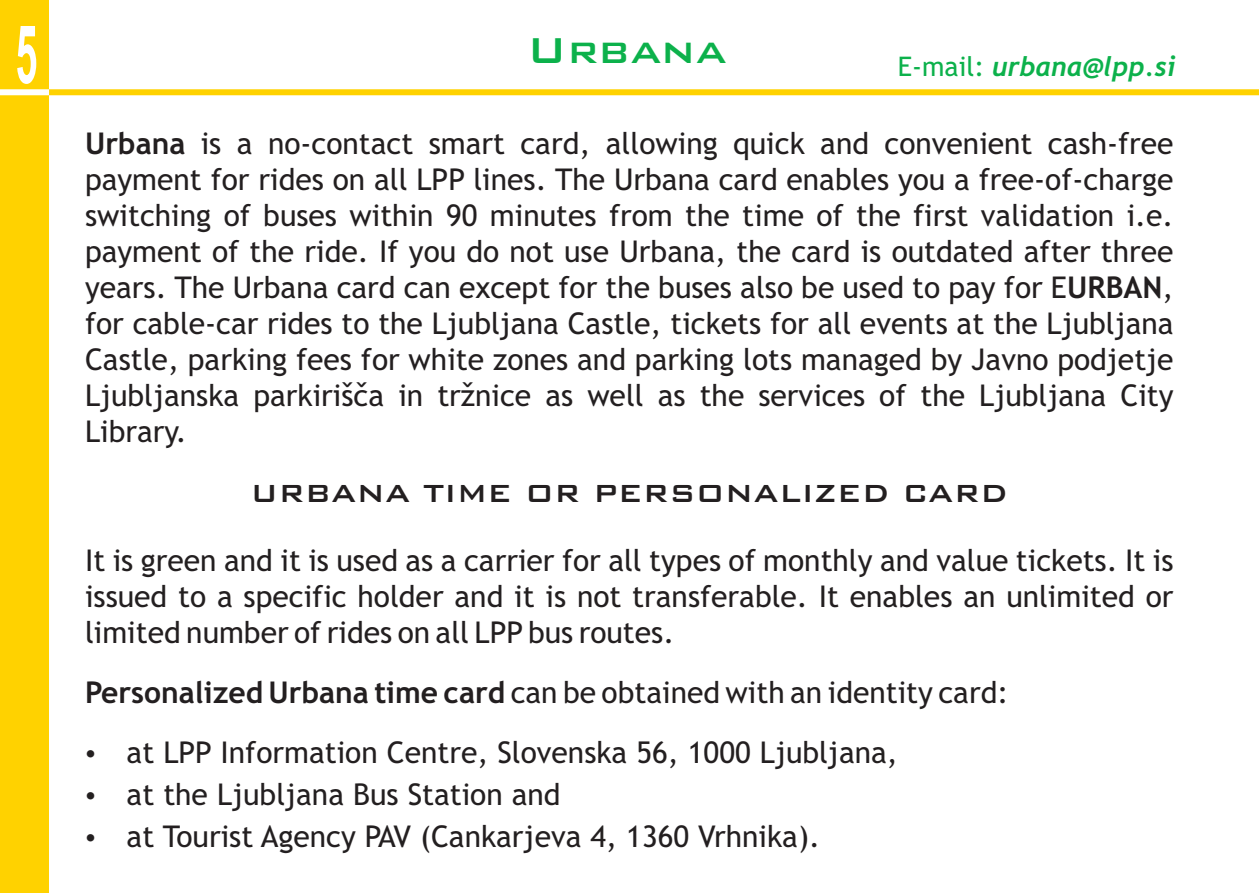
<style>
.page{position:relative;width:1259px;height:893px;background:#fff}
.page>*{position:absolute;margin:0;border:0;box-sizing:border-box;transform-origin:0 0}
.t1{font:500 48px "Bank Gothic BT";color:#0cb14b}
.t2{font:500 33px "Bank Gothic BT";color:#231f20}
.t3{font:30px/36px "Trebuchet MS";color:#231f20;text-align:justify}
.t4{font:italic 700 27px "Trebuchet";color:#0cb14b}
.s1{font-family:"Trebuchet MS";font-weight:400;font-style:normal}
.s2{font-weight:700}
</style>
<div class="page">
<div style="left:0;top:0;width:49px;height:893px;background:#ffd200"></div>
<div style="left:0;top:89px;width:54px;height:6px;background:#fff"></div>
<div style="left:49px;top:89px;width:1210px;height:6px;background:#ffd200"></div>
<svg style="left:17px;top:26px;width:19px;height:58px"></svg>
<h1 class="t1" style="left:527px;top:26px;width:201px">Urbana</h1>
<p class="t4" style="left:897px;top:56px;width:279px"><span class="s1">E-mail:</span> urbana@lpp.si</p>
<p class="t3" style="left:85px;top:128px;width:1090px"><span class="s2">Urbana</span> is a no-contact smart card, allowing quick and convenient cash-free payment for rides on all LPP lines. The Urbana card enables you a free-of-charge switching of buses within 90 minutes from the time of the first validation i.e. payment of the ride. If you do not use Urbana, the card is outdated after three years. The Urbana card can except for the buses also be used to pay for E<span class="s2">URBAN</span>, for cable-car rides to the Ljubljana Castle, tickets for all events at the Ljubljana Castle, parking fees for white zones and parking lots managed by Javno podjetje Ljubljanska parkirišča in tržnice as well as the services of the Ljubljana City Library.</p>
<p class="t2" style="left:250px;top:477px;width:759px">URBANA TIME OR PERSONALIZED CARD</p>
<p class="t3" style="left:85px;top:545px;width:1090px">It is green and it is used as a carrier for all types of monthly and value tickets. It is issued to a specific holder and it is not transferable. It enables an unlimited or limited number of rides on all LPP bus routes.</p>
<p class="t3" style="left:127px;top:665px;width:883px;line-height:60px;text-indent:-42px"><span class="s2">Personalized Urbana time card</span> can be obtained with an identity card: at LPP Information Centre, Slovenska 56, 1000 Ljubljana,</p>
<p class="t3" style="left:127px;top:776px;width:695px;line-height:42px">at the Ljubljana Bus Station and<br>at Tourist Agency PAV (Cankarjeva 4, 1360 Vrhnika).</p>
</div>
